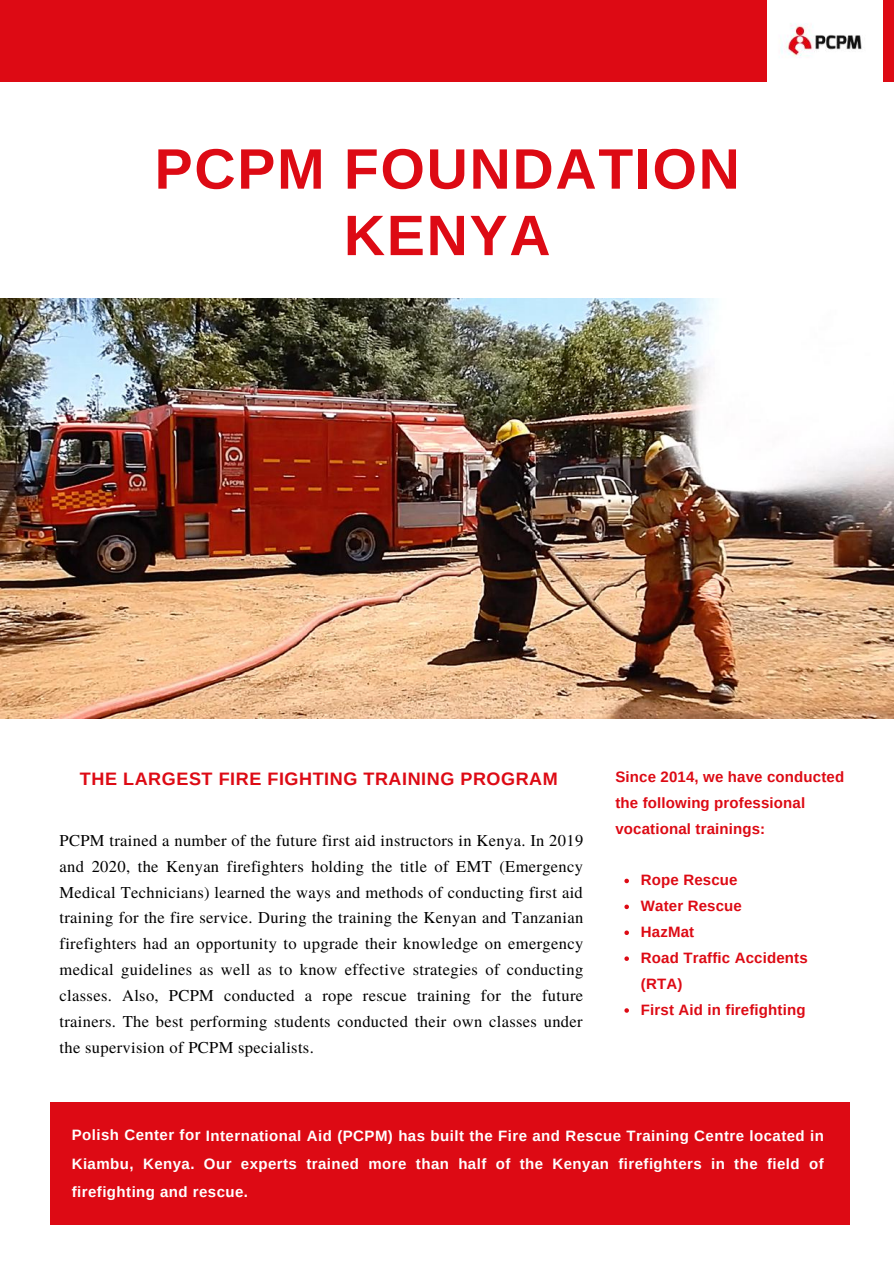
<style>
.page{position:relative;width:894px;height:1264px;background:#fff}
.page>*{position:absolute;margin:0;border:0;box-sizing:border-box;transform-origin:0 0}
.t1{font:700 57px/66.4px "Arimo";letter-spacing:.03em;color:#dd0a14;text-align:center}
.t2{font:700 18px "Arimo";letter-spacing:.03em;color:#dd0a14}
.t3{font:16.5px/26px "Te X Gyre Termes";letter-spacing:.02em;color:#000;text-align:justify}
.t4{font:700 15px/28px "Arimo";letter-spacing:.03em;color:#fff;text-align:justify}
.t5{font:700 15px/26px "Arimo";letter-spacing:.01em;color:#dd0a14}
</style>
<div class="page">
<div style="left:0;top:0;width:893px;height:81px;background:#dd0a14"></div>
<img style="left:0;top:298px;width:893px;height:420px">
<img style="left:767px;top:0;width:115px;height:81px">
<svg style="left:624px;top:878px;width:4px;height:5px"></svg>
<svg style="left:624px;top:904px;width:4px;height:5px"></svg>
<svg style="left:624px;top:930px;width:4px;height:5px"></svg>
<svg style="left:624px;top:956px;width:4px;height:4px"></svg>
<svg style="left:624px;top:1008px;width:4px;height:4px"></svg>
<div style="left:50px;top:1102px;width:799px;height:122px;background:#dd0a14"></div>
<h1 class="t1" style="left:154px;top:136px;width:586px">PCPM FOUNDATION<br>KENYA</h1>
<p class="t2" style="left:80px;top:768px;width:479px">THE LARGEST FIRE FIGHTING TRAINING PROGRAM</p>
<p class="t3" style="left:60px;top:826px;width:525px">PCPM trained a number of the future first aid instructors in Kenya. In 2019 and 2020, the Kenyan firefighters holding the title of EMT (Emergency Medical Technicians) learned the ways and methods of conducting first aid training for the fire service. During the training the Kenyan and Tanzanian firefighters had an opportunity to upgrade their knowledge on emergency medical guidelines as well as to know effective strategies of conducting classes. Also, PCPM conducted a rope rescue training for the future trainers. The best performing students conducted their own classes under the supervision of PCPM specialists.</p>
<p class="t5" style="left:615px;top:763px;width:230px">Since 2014, we have conducted the following professional vocational trainings:</p>
<p class="t5" style="left:640px;top:867px;width:168px">Rope Rescue<br>Water Rescue<br>HazMat<br>Road Traffic Accidents (RTA)<br>First Aid in firefighting</p>
<p class="t4" style="left:72px;top:1121px;width:753px">Polish Center for International Aid (PCPM) has built the Fire and Rescue Training Centre located in Kiambu, Kenya. Our experts trained more than half of the Kenyan firefighters in the field of firefighting and rescue.</p>
</div>
